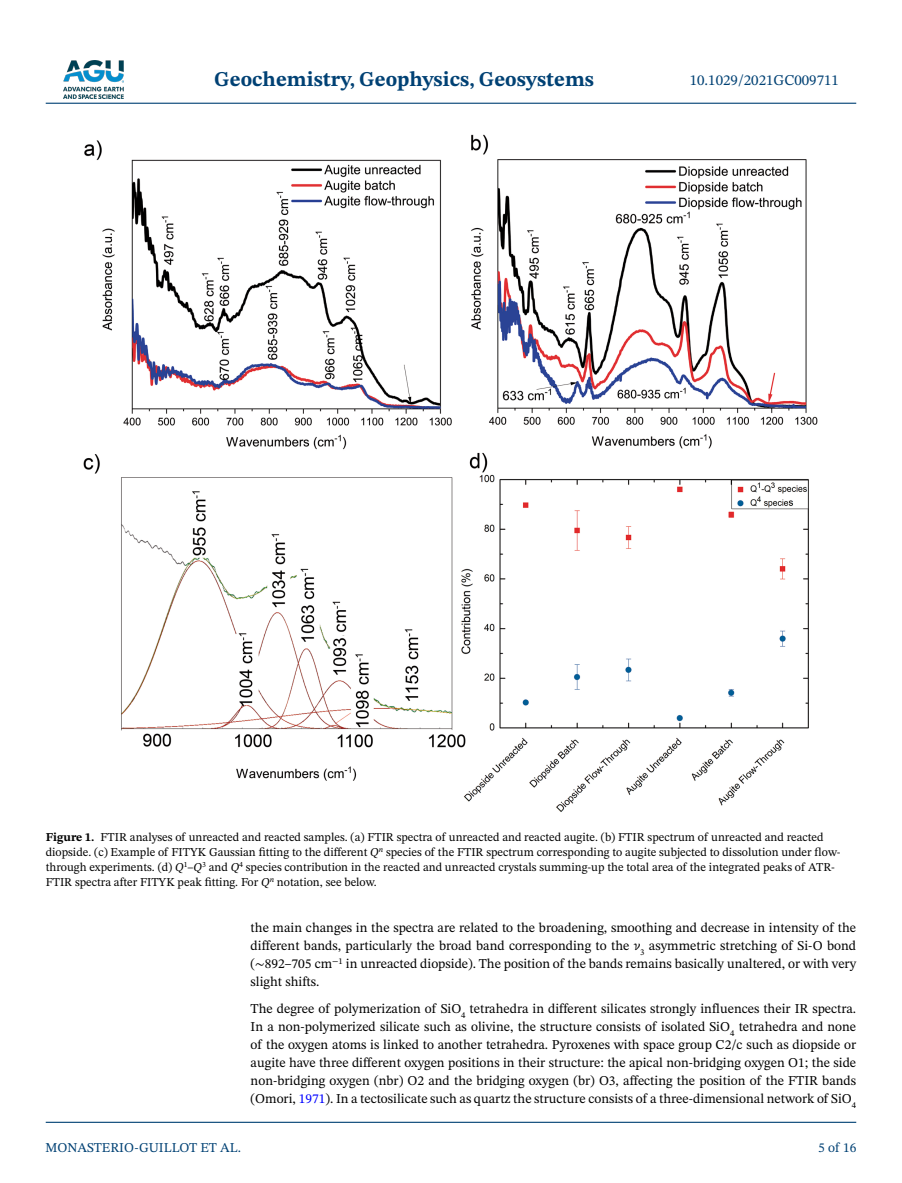
<style>
.page{position:relative;width:902px;height:1183px;background:#fff}
.page>*{position:absolute;margin:0;border:0;box-sizing:border-box;transform-origin:0 0}
.t1{font:700 21px "STIX Two Text";color:#004174}
.t2{font:15px "STIX Two Text";color:#004174}
.t3{font:13.5px/18px "STIX Two Text";color:#000;text-align:justify}
.t4{font:13.5px "STIX Two Text";color:#004174}
.t5{font:12px/15px "STIX Two Text";color:#000}
.s1{font-weight:700}
.s2{font-style:italic}
.s3{font-family:"STIX Two Math"}
.s4{color:#00f}
</style>
<div class="page">
<img style="left:63px;top:60px;width:60px;height:39px">
<hr style="left:46px;top:103px;width:810px;height:1px;background:#004174">
<hr style="left:46px;top:1121px;width:810px;height:1px;background:#004174">
<img style="left:83px;top:134px;width:735px;height:677px">
<h1 class="t1" style="left:214px;top:64px;width:381px">Geochemistry, Geophysics, Geosystems</h1>
<p class="t2" style="left:689px;top:69px;width:151px">10.1029/2021GC009711</p>
<p class="t5" style="left:46px;top:829px;width:796px"><span class="s1">Figure 1.</span> FTIR analyses of unreacted and reacted samples. (a) FTIR spectra of unreacted and reacted augite. (b) FTIR spectrum of unreacted and reacted diopside. (c) Example of FITYK Gaussian fitting to the different <span class="s2">Q</span><sup>n</sup> species of the FTIR spectrum corresponding to augite subjected to dissolution under flow&shy;through experiments. (d) <span class="s2">Q</span><sup>1</sup>–<span class="s2">Q</span><sup>3</sup> and <span class="s2">Q</span><sup>4</sup> species contribution in the reacted and unreacted crystals summing-up the total area of the integrated peaks of ATR-FTIR spectra after FITYK peak fitting. For <span class="s2">Q</span><sup>n</sup> notation, see below.</p>
<p class="t3" style="left:250px;top:918px;width:607px">the main changes in the spectra are related to the broadening, smoothing and decrease in intensity of the different bands, particularly the broad band corresponding to the <span class="s2">ν</span><sub>3</sub> asymmetric stretching of Si-O bond (<span class="s3">∼</span>892–705 cm<sup>−1</sup> in unreacted diopside). The position of the bands remains basically unaltered, or with very slight shifts.</p>
<p class="t3" style="left:250px;top:999px;width:607px">The degree of polymerization of SiO<sub>4</sub> tetrahedra in different silicates strongly influences their IR spectra.<br>In a non-polymerized silicate such as olivine, the structure consists of isolated SiO<sub>4</sub> tetrahedra and none of the oxygen atoms is linked to another tetrahedra. Pyroxenes with space group C2/c such as diopside or augite have three different oxygen positions in their structure: the apical non-bridging oxygen O1; the side non-bridging oxygen (nbr) O2 and the bridging oxygen (br) O3, affecting the position of the FTIR bands (Omori, <span class="s4">1971</span>). In a tectosilicate such as quartz the structure consists of a three-dimensional network of SiO<sub>4</sub></p>
<p class="t4" style="left:45px;top:1137px;width:197px">MONASTERIO-GUILLOT ET AL.</p>
<p class="t4" style="left:818px;top:1137px;width:40px">5 of 16</p>
</div>
